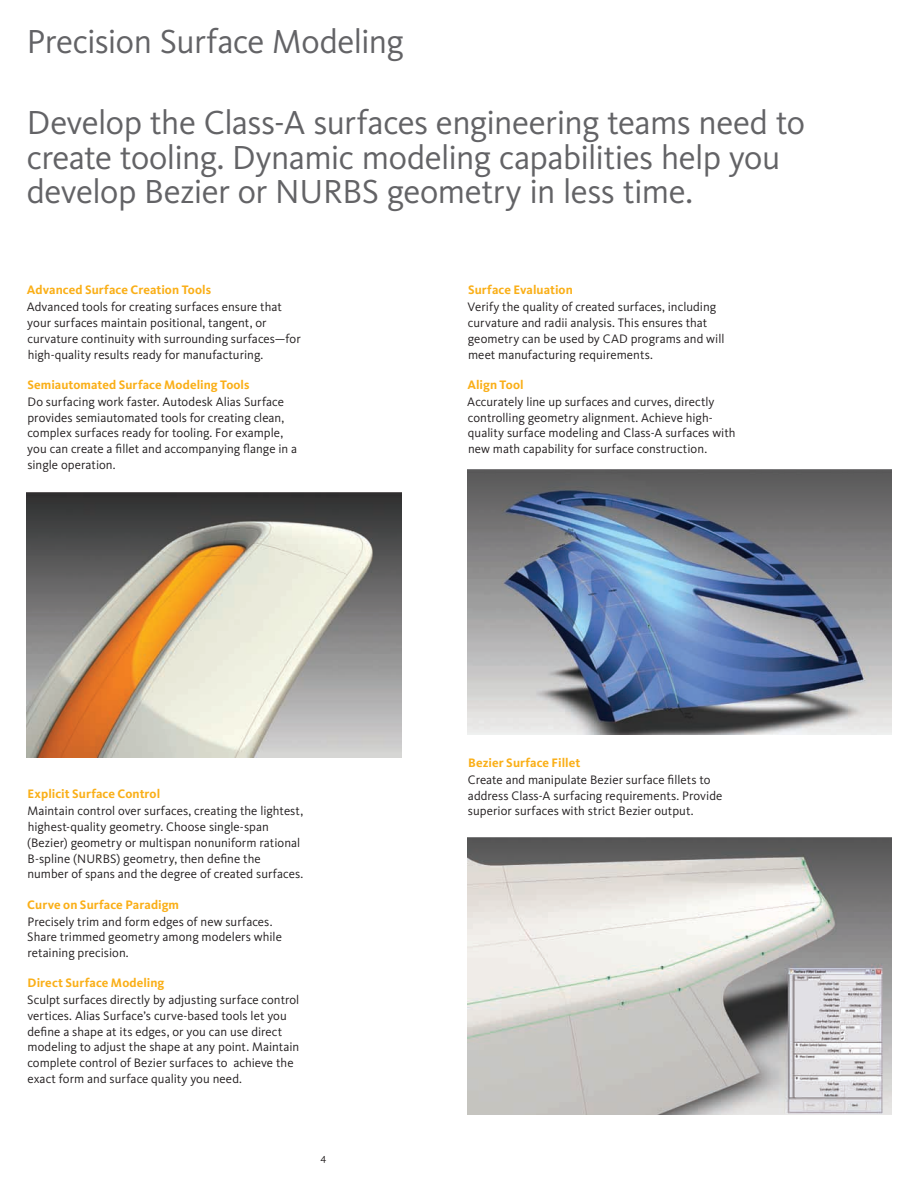
<style>
.page{position:relative;width:918px;height:1188px;background:#fff}
.page>*{position:absolute;margin:0;border:0;box-sizing:border-box;transform-origin:0 0}
.t1{font:34.5px/34.5px "Kievit Pro";letter-spacing:-.015em;color:#636366}
.t2{font:12.75px/15.8px "Kievit Pro";color:#231f20}
.t3{font:10.5px "Kievit Pro";color:#231f20}
.s1{font-weight:700;color:#faaf18}
</style>
<div class="page">
<img style="left:468px;top:469px;width:423px;height:265px">
<img style="left:468px;top:837px;width:423px;height:277px">
<img style="left:27px;top:493px;width:375px;height:264px">
<p class="t1" style="left:27px;top:24px;width:379px">Precision Surface Modeling</p>
<p class="t1" style="left:27px;top:105px;width:780px">Develop the Class-A surfaces engineering teams need to create tooling. Dynamic modeling capabilities help you develop Bezier or NURBS geometry in less time.</p>
<p class="t2" style="left:27px;top:282px;width:257px;line-height:17px"><span class="s1">Advanced Surface Creation Tools<br></span>Advanced tools for creating surfaces ensure that</p>
<p class="t2" style="left:27px;top:315px;width:275px">your surfaces maintain positional, tangent, or curvature continuity with surrounding surfaces—for high-quality results ready for manufacturing.</p>
<p class="t2" style="left:27px;top:376px;width:258px;line-height:17px"><span class="s1">Semiautomated Surface Modeling Tools<br></span>Do surfacing work faster. Autodesk Alias Surface</p>
<p class="t2" style="left:27px;top:409px;width:271px">provides semiautomated tools for creating clean, complex surfaces ready for tooling. For example, you can create a fillet and accompanying flange in a single operation.</p>
<p class="t2" style="left:27px;top:785px;width:277px;line-height:17px"><span class="s1">Explicit Surface Control<br></span>Maintain control over surfaces, creating the lightest,</p>
<p class="t2" style="left:27px;top:819px;width:278px">highest-quality geometry. Choose single-span (Bezier) geometry or multispan nonuniform rational B-spline (NURBS) geometry, then define the number of spans and the degree of created surfaces.</p>
<p class="t2" style="left:27px;top:896px;width:247px;line-height:17px"><span class="s1">Curve on Surface Paradigm<br></span>Precisely trim and form edges of new surfaces.</p>
<p class="t2" style="left:27px;top:929px;width:256px">Share trimmed geometry among modelers while retaining precision.</p>
<p class="t2" style="left:27px;top:974px;width:274px;line-height:17px"><span class="s1">Direct Surface Modeling<br></span>Sculpt surfaces directly by adjusting surface control</p>
<p class="t2" style="left:27px;top:1008px;width:273px">vertices. Alias Surface’s curve-based tools let you define a shape at its edges, or you can use direct modeling to adjust the shape at any point. Maintain complete control of Bezier surfaces to achieve the exact form and surface quality you need.</p>
<p class="t3" style="left:321px;top:1151px;width:7px">4</p>
<p class="t2" style="left:468px;top:282px;width:250px;line-height:17px"><span class="s1">Surface Evaluation<br></span>Verify the quality of created surfaces, including</p>
<p class="t2" style="left:468px;top:315px;width:258px">curvature and radii analysis. This ensures that geometry can be used by CAD programs and will meet manufacturing requirements.</p>
<p class="t2" style="left:467px;top:376px;width:249px;line-height:17px"><span class="s1">Align Tool<br></span>Accurately line up surfaces and curves, directly</p>
<p class="t2" style="left:468px;top:409px;width:269px">controlling geometry alignment. Achieve high&shy;quality surface modeling and Class-A surfaces with new math capability for surface construction.</p>
<p class="t2" style="left:468px;top:754px;width:244px;line-height:17px"><span class="s1">Bezier Surface Fillet<br></span>Create and manipulate Bezier surface fillets to</p>
<p class="t2" style="left:468px;top:787px;width:256px">address Class-A surfacing requirements. Provide superior surfaces with strict Bezier output.</p>
</div>
